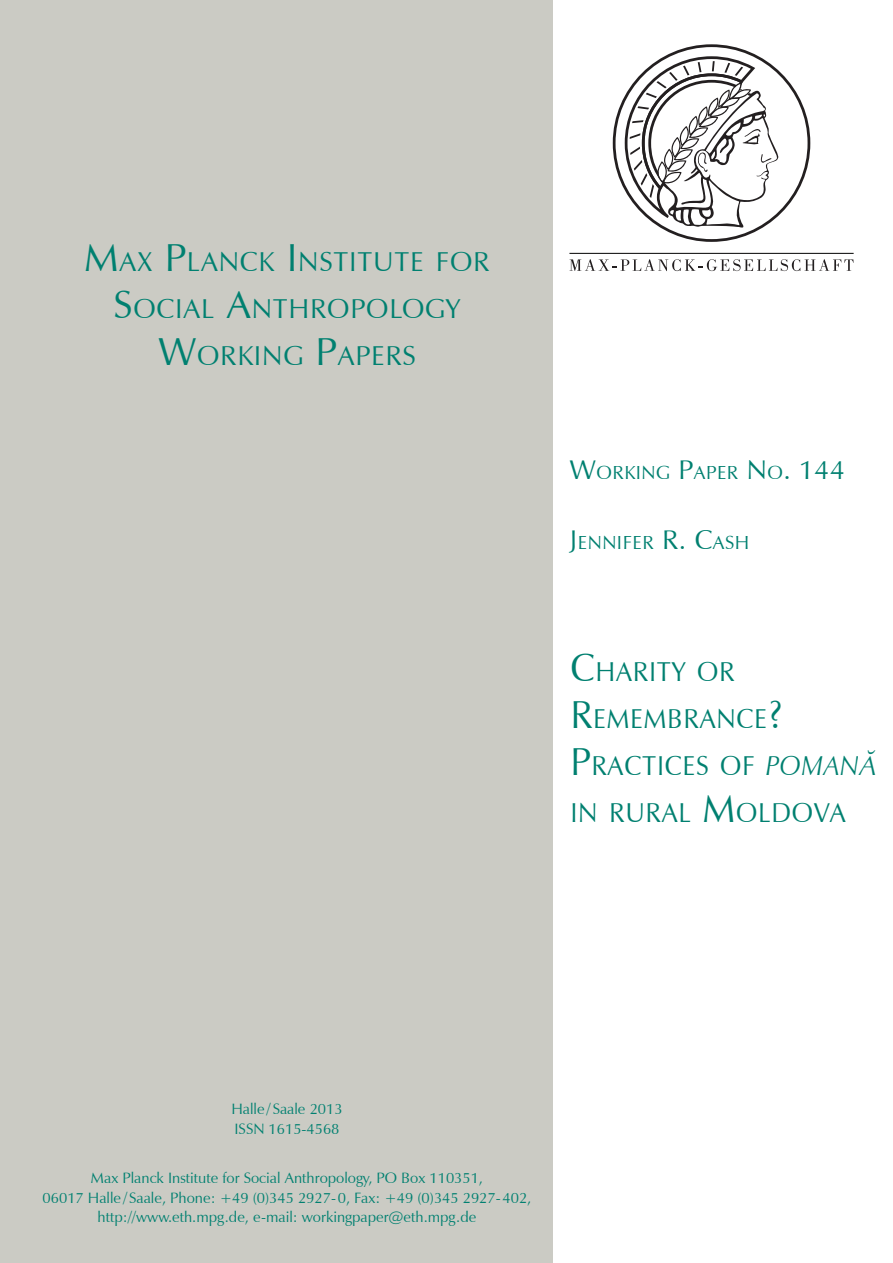
<style>
.page{position:relative;width:893px;height:1263px;background:#fff}
.page>*{position:absolute;margin:0;border:0;box-sizing:border-box;transform-origin:0 0}
.t1{font:27.3px/46.8px "Zapf Humanist 601 BT";letter-spacing:.03em;color:#008070;scale:.95 1}
.t2{font:27.3px "Zapf Humanist 601 BT";letter-spacing:.03em;color:#008070}
.t3{font:italic 27.3px "Zapf Humanist 601 BT";color:#008070}
.t4{font:18.9px "Zapf Humanist 601 BT";letter-spacing:.03em;color:#008070}
.t5{font:15px "Zapf Humanist 601 BT";color:#008070}
.s1{font-size:39px}
.s2{font-size:27px}
.s3{font-style:italic}
</style>
<div class="page">
<div style="left:0;top:0;width:553px;height:1263px;background:#cbcbc4"></div>
<svg style="left:613px;top:44px;width:197px;height:198px"></svg>
<svg style="left:570px;top:259px;width:283px;height:12px"></svg>
<hr style="left:569px;top:253px;width:285px;height:1px;background:#000">
<p class="t2" style="left:85px;top:245px;width:406px"><span class="s1">M</span>AX <span class="s1">P</span>LANCK <span class="s1">I</span> NSTITUTE FOR</p>
<p class="t2" style="left:113px;top:291px;width:349px"><span class="s1">S</span>OCIAL <span class="s1">A</span>NTHROPOLOGY</p>
<p class="t2" style="left:158px;top:338px;width:259px"><span class="s1">W</span>ORKING <span class="s1">P</span>APERS</p>
<p class="t4" style="left:569px;top:461px;width:277px"><span class="s2">W</span>ORKING <span class="s2">P</span>APER <span class="s2">N</span> O<span class="s2">. 144</span></p>
<p class="t4" style="left:570px;top:530px;width:181px"><span class="s2">J</span>ENNIFER <span class="s2">R. C</span>ASH</p>
<p class="t1" style="left:570px;top:648px;width:326px"><span class="s1">C</span>HARITY OR<br><span class="s1">R</span>EMEMBRANCE<span class="s1">?<br>P</span>RACTICES OF <span class="s3">POMANĞ<br></span>IN RURAL <span class="s1">M</span>OLDOVA</p>
<p class="t3" style="left:860px;top:749px;width:18px">A</p>
<p class="t5" style="left:231px;top:1099px;width:113px">Halle/ Saale 2013</p>
<p class="t5" style="left:235px;top:1119px;width:106px">ISSN 1615-4568</p>
<p class="t5" style="left:91px;top:1169px;width:394px">Max Planck Institute for Social Anthropology, PO Box 110351,</p>
<p class="t5" style="left:43px;top:1188px;width:490px">06017 Halle/ Saale, Phone: +49 (0)345 2927-0, Fax: +49 (0)345 2927-402,</p>
<p class="t5" style="left:98px;top:1208px;width:380px">http://www.eth.mpg.de, e-mail: workingpaper@eth.mpg.de</p>
</div>
